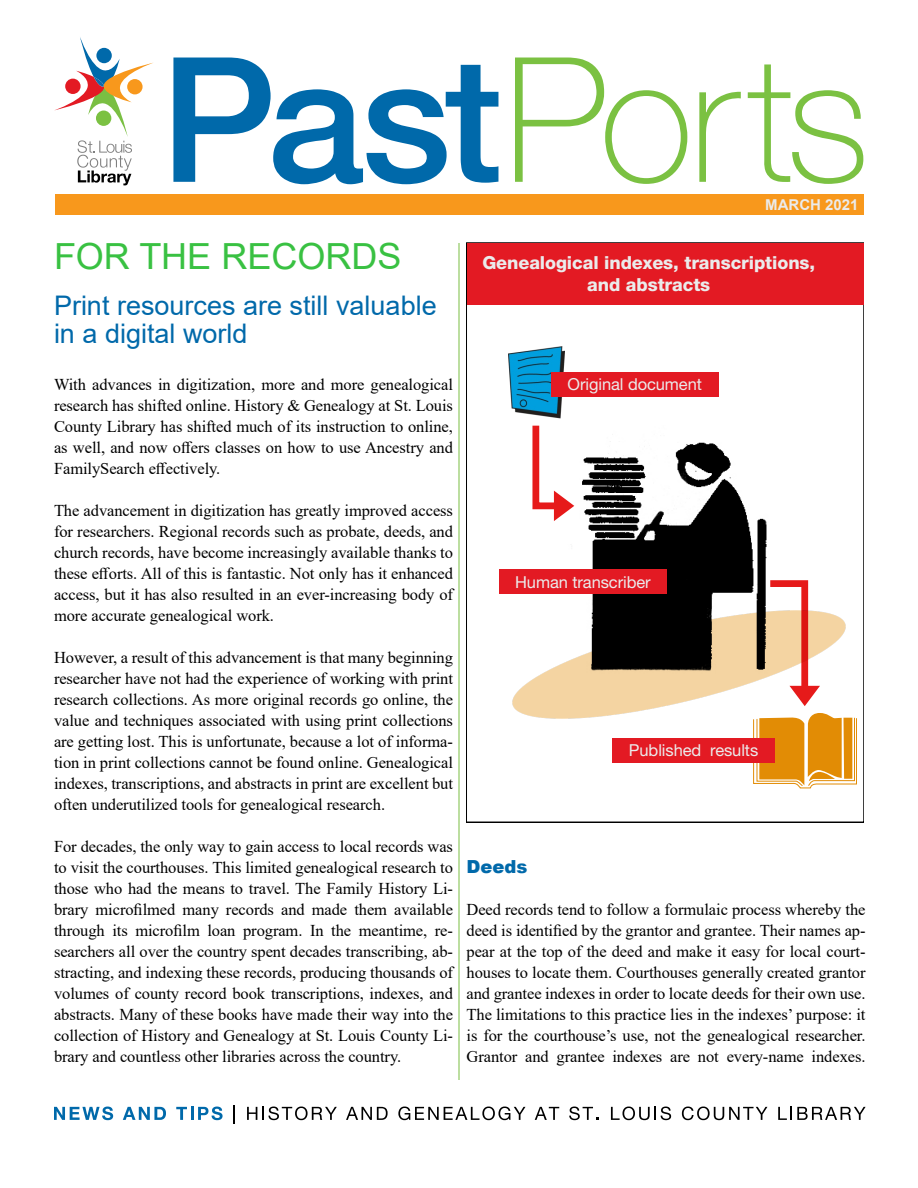
<style>
.page{position:relative;width:918px;height:1188px;background:#fff}
.page>*{position:absolute;margin:0;border:0;box-sizing:border-box;transform-origin:0 0}
.t1{font:36px "Arial";color:#39c142}
.t2{font:27px/27.9px "Arial";color:#0069aa}
.t3{font:800 18px/21.6px "Helvetica Neue LT Std";letter-spacing:-.005em;color:#ebebeb;text-align:center}
.t4{font:900 18px "Arial";color:#0069aa}
.t5{font:16.5px/21px "Times New Roman";letter-spacing:-.005em;color:#000;text-align:justify}
.t6{font:16.5px "Helvetica Neue LT Std";letter-spacing:-.005em;color:#ebebeb}
.t7{font:700 15px "Arial";color:#ebebeb}
</style>
<div class="page">
<svg style="left:173px;top:58px;width:325px;height:126px"></svg>
<svg style="left:515px;top:58px;width:172px;height:126px"></svg>
<svg style="left:699px;top:92px;width:42px;height:90px"></svg>
<svg style="left:748px;top:64px;width:115px;height:120px"></svg>
<svg style="left:54px;top:37px;width:99px;height:148px"></svg>
<div style="left:55px;top:194px;width:809px;height:20px;background:#f8981c"></div>
<svg style="left:54px;top:1107px;width:59px;height:13px"></svg>
<svg style="left:123px;top:1107px;width:43px;height:13px"></svg>
<svg style="left:176px;top:1107px;width:47px;height:13px"></svg>
<svg style="left:234px;top:1106px;width:1px;height:18px"></svg>
<svg style="left:247px;top:1107px;width:90px;height:13px"></svg>
<svg style="left:346px;top:1107px;width:42px;height:13px"></svg>
<svg style="left:398px;top:1107px;width:127px;height:13px"></svg>
<svg style="left:535px;top:1107px;width:24px;height:13px"></svg>
<svg style="left:569px;top:1107px;width:30px;height:13px"></svg>
<svg style="left:611px;top:1107px;width:60px;height:13px"></svg>
<svg style="left:682px;top:1107px;width:85px;height:13px"></svg>
<svg style="left:778px;top:1107px;width:88px;height:13px"></svg>
<hr style="left:459px;top:243px;width:1px;height:837px;background:#7abf43">
<img style="left:560px;top:442px;width:207px;height:168px">
<img style="left:508px;top:346px;width:56px;height:72px">
<svg style="left:532px;top:425px;width:42px;height:96px"></svg>
<svg style="left:770px;top:580px;width:39px;height:30px"></svg>
<svg style="left:753px;top:717px;width:104px;height:72px"></svg>
<img style="left:512px;top:610px;width:334px;height:109px">
<div style="left:551px;top:372px;width:167px;height:24px;background:#e31a23"></div>
<div style="left:499px;top:570px;width:167px;height:24px;background:#e31a23"></div>
<div style="left:613px;top:738px;width:162px;height:24px;background:#e31a23"></div>
<div style="left:467px;top:243px;width:397px;height:61px;background:#e31a23"></div>
<p class="t7" style="left:765px;top:199px;width:95px">MARCH 2021</p>
<h1 class="t1" style="left:54px;top:243px;width:349px">FOR THE RECORDS</h1>
<h2 class="t2" style="left:54px;top:294px;width:384px">Print resources are still valuable in a digital world</h2>
<p class="t5" style="left:54px;top:376px;width:401px">With advances in digitization, more and more genealogical research has shifted online. History &amp; Genealogy at St. Louis County Library has shifted much of its instruction to online, as well, and now offers classes on how to use Ancestry and FamilySearch effectively.</p>
<p class="t5" style="left:54px;top:502px;width:401px">The advancement in digitization has greatly improved access for researchers. Regional records such as probate, deeds, and church records, have become increasingly available thanks to these efforts. All of this is fantastic. Not only has it enhanced access, but it has also resulted in an ever-increasing body of more accurate genealogical work.</p>
<p class="t5" style="left:54px;top:649px;width:401px">However, a result of this advancement is that many beginning researcher have not had the experience of working with print research collections. As more original records go online, the value and techniques associated with using print collections are getting lost. This is unfortunate, because a lot of informa‐ tion in print collections cannot be found online. Genealogical indexes, transcriptions, and abstracts in print are excellent but often underutilized tools for genealogical research.</p>
<p class="t5" style="left:54px;top:838px;width:401px">For decades, the only way to gain access to local records was to visit the courthouses. This limited genealogical research to those who had the means to travel. The Family History Li‐ brary microfilmed many records and made them available through its microfilm loan program. In the meantime, re‐ searchers all over the country spent decades transcribing, ab‐ stracting, and indexing these records, producing thousands of volumes of county record book transcriptions, indexes, and abstracts. Many of these books have made their way into the collection of History and Genealogy at St. Louis County Li‐ brary and countless other libraries across the country.</p>
<p class="t3" style="left:482px;top:255px;width:334px">Genealogical indexes, transcriptions, and abstracts</p>
<p class="t6" style="left:568px;top:378px;width:136px">Original document</p>
<p class="t6" style="left:515px;top:576px;width:137px">Human transcriber</p>
<p class="t6" style="left:629px;top:744px;width:131px">Published results</p>
<p class="t4" style="left:467px;top:860px;width:63px">Deeds</p>
<p class="t5" style="left:467px;top:901px;width:401px">Deed records tend to follow a formulaic process whereby the deed is identified by the grantor and grantee. Their names ap‐ pear at the top of the deed and make it easy for local court‐ houses to locate them. Courthouses generally created grantor and grantee indexes in order to locate deeds for their own use.<br>The limitations to this practice lies in the indexes’ purpose: it is for the courthouse’s use, not the genealogical researcher.<br>Grantor and grantee indexes are not every-name indexes.</p>
</div>
